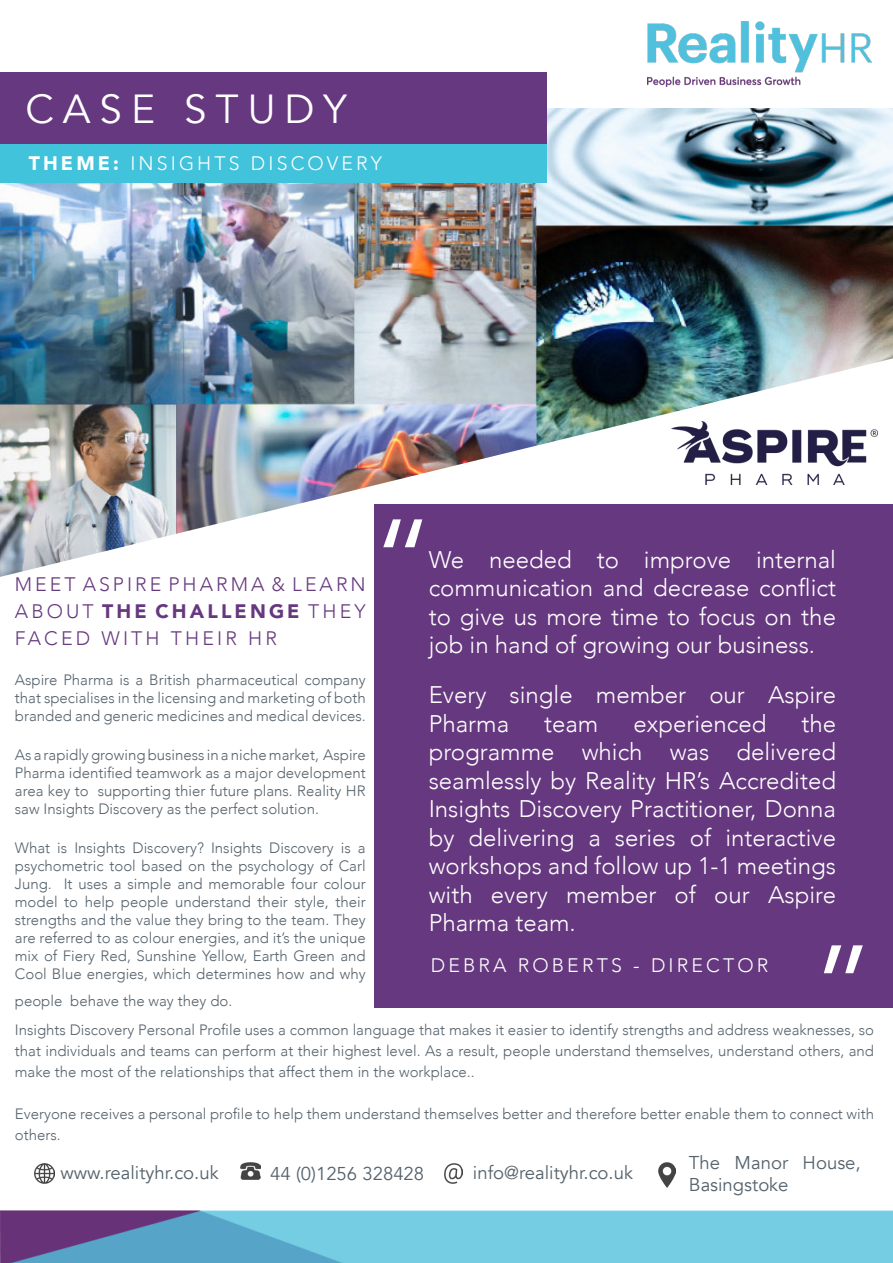
<style>
.page{position:relative;width:893px;height:1263px;background:#fff}
.page>*{position:absolute;margin:0;border:0;box-sizing:border-box;transform-origin:0 0}
.t1{font:118.5px "Avenir";color:#fff}
.t2{font:40.5px "Avenir";letter-spacing:.22em;color:#fff}
.small_text{font:300 24px/28.5px "Avenir";color:#fff;text-align:justify}
.small_text-2{font:300 19.5px/27px "Avenir";letter-spacing:.155em;color:#66387f;text-align:justify}
.small_text-3{font:300 19.5px "Avenir";letter-spacing:.16em;color:#fff}
.t3{font:18.6px/22.2px "Avenir";color:#55626c}
.small_text-4{font:300 15px/18px "Avenir";color:#55626c;text-align:justify}
.s1{font-weight:900}
</style>
<div class="page">
<img style="left:0;top:108px;width:893px;height:250px">
<img style="left:0;top:358px;width:893px;height:219px">
<img style="left:0;top:1210px;width:893px;height:53px">
<div style="left:0;top:72px;width:546px;height:73px;background:#66387f"></div>
<div style="left:374px;top:504px;width:519px;height:504px;background:#66387f"></div>
<img style="left:647px;top:21px;width:224px;height:66px">
<img style="left:445px;top:1163px;width:18px;height:20px">
<img style="left:241px;top:1163px;width:19px;height:17px">
<img style="left:34px;top:1163px;width:20px;height:21px">
<img style="left:658px;top:1163px;width:17px;height:24px">
<div style="left:0;top:145px;width:546px;height:38px;background:#42c3dc"></div>
<img style="left:672px;top:421px;width:206px;height:64px">
<p class="t2" style="left:26px;top:85px;width:323px">CASE STUDY</p>
<p class="small_text-3" style="left:29px;top:152px;width:355px"><span class="s1">THEME:</span> INSIGHTS DISCOVERY</p>
<p class="small_text-2" style="left:15px;top:571px;width:352px">MEET ASPIRE PHARMA &amp; LEARN ABOUT <span class="s1">THE CHALLENGE</span> THEY FACED WITH THEIR HR</p>
<p class="small_text-4" style="left:15px;top:671px;width:352px">Aspire Pharma is a British pharmaceutical company that specialises in the licensing and marketing of both branded and generic medicines and medical devices.</p>
<p class="small_text-4" style="left:15px;top:746px;width:352px">As a rapidly growing business in a niche market, Aspire Pharma identified teamwork as a major development area key to supporting thier future plans. Reality HR saw Insights Discovery as the perfect solution.</p>
<p class="small_text-4" style="left:15px;top:839px;width:352px">What is Insights Discovery? Insights Discovery is a psychometric tool based on the psychology of Carl Jung. It uses a simple and memorable four colour model to help people understand their style, their strengths and the value they bring to the team. They are referred to as colour energies, and it’s the unique mix of Fiery Red, Sunshine Yellow, Earth Green and Cool Blue energies, which determines how and why</p>
<p class="small_text-4" style="left:15px;top:992px;width:219px">people behave the way they do.</p>
<p class="t1" style="left:372px;top:492px;width:63px">“</p>
<p class="small_text" style="left:429px;top:545px;width:409px">We needed to improve internal communication and decrease conflict to give us more time to focus on the job in hand of growing our business.</p>
<p class="small_text" style="left:429px;top:680px;width:409px">Every single member our Aspire<br>Pharma</p>
<p class="small_text" style="left:429px;top:709px;width:409px;text-indent:373px">the programme which was delivered seamlessly by Reality HR’s Accredited Insights Discovery Practitioner, Donna by delivering a series of interactive workshops and follow up 1-1 meetings with every member of our Aspire Pharma team.</p>
<p class="small_text-3" style="left:431px;top:954px;width:339px">DEBRA ROBERTS - DIRECTOR</p>
<p class="small_text" style="left:544px;top:709px;width:56px">team</p>
<p class="small_text" style="left:633px;top:709px;width:134px">experienced</p>
<p class="t1" style="left:874px;top:1001px;width:63px;rotate:-180deg">“</p>
<p class="small_text-4" style="left:15px;top:1019px;width:861px;line-height:21px">Insights Discovery Personal Profile uses a common language that makes it easier to identify strengths and address weaknesses, so that individuals and teams can perform at their highest level. As a result, people understand themselves, understand others, and make the most of the relationships that affect them in the workplace..</p>
<p class="small_text-4" style="left:15px;top:1103px;width:861px;line-height:21px">Everyone receives a personal profile to help them understand themselves better and therefore better enable them to connect with others.</p>
<p class="t3" style="left:60px;top:1162px;width:160px">www.realityhr.co.uk</p>
<p class="t3" style="left:270px;top:1162px;width:155px">44 (0)1256 328428</p>
<p class="t3" style="left:689px;top:1152px;width:173px">The Manor House,<br>Basingstoke</p>
<p class="t3" style="left:473px;top:1162px;width:162px">info@realityhr.co.uk</p>
</div>
